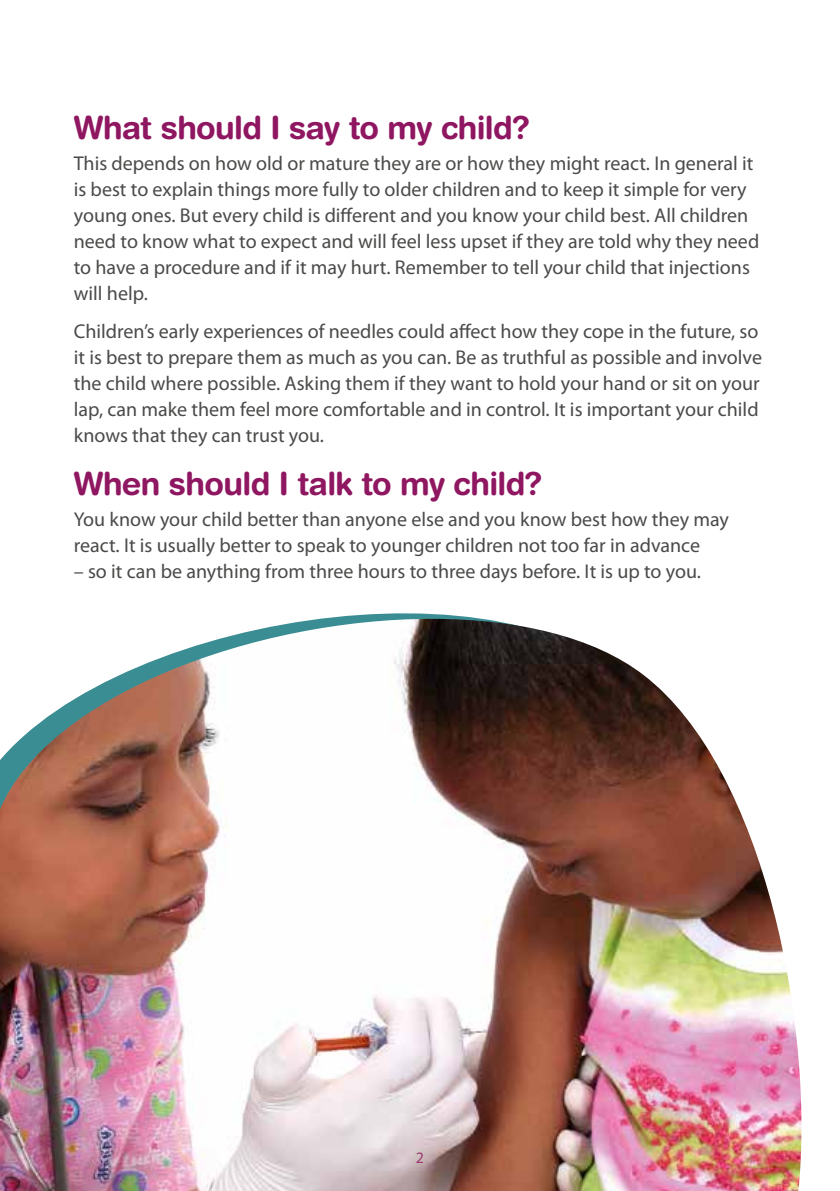
<style>
.page{position:relative;width:840px;height:1191px;background:#fff}
.page>*{position:absolute;margin:0;border:0;box-sizing:border-box;transform-origin:0 0}
.t1{font:700 32px "Helvetica Rounded LT";letter-spacing:-.02em;color:#8f1660}
.t2{font:20px/26px "Myriad Pro";color:#4a4a49}
.t3{font:16px "Myriad Pro";color:#9d3a71}
</style>
<div class="page">
<img style="left:0;top:619px;width:802px;height:572px">
<h1 class="t1" style="left:74px;top:108px;width:457px">What should I say to my child?</h1>
<p class="t2" style="left:74px;top:150px;width:686px">This depends on how old or mature they are or how they might react. In general it is best to explain things more fully to older children and to keep it simple for very young ones. But every child is different and you know your child best. All children need to know what to expect and will feel less upset if they are told why they need to have a procedure and if it may hurt. Remember to tell your child that injections will help.</p>
<p class="t2" style="left:74px;top:318px;width:689px">Children’s early experiences of needles could affect how they cope in the future, so it is best to prepare them as much as you can. Be as truthful as possible and involve the child where possible. Asking them if they want to hold your hand or sit on your lap, can make them feel more comfortable and in control. It is important your child knows that they can trust you.</p>
<h1 class="t1" style="left:74px;top:464px;width:470px">When should I talk to my child?</h1>
<p class="t2" style="left:74px;top:506px;width:656px">You know your child better than anyone else and you know best how they may react. It is usually better to speak to younger children not too far in advance</p>
<p class="t2" style="left:74px;top:558px;width:628px">– so it can be anything from three hours to three days before. It is up to you.</p>
<p class="t3" style="left:415px;top:1148px;width:10px">2</p>
</div>
